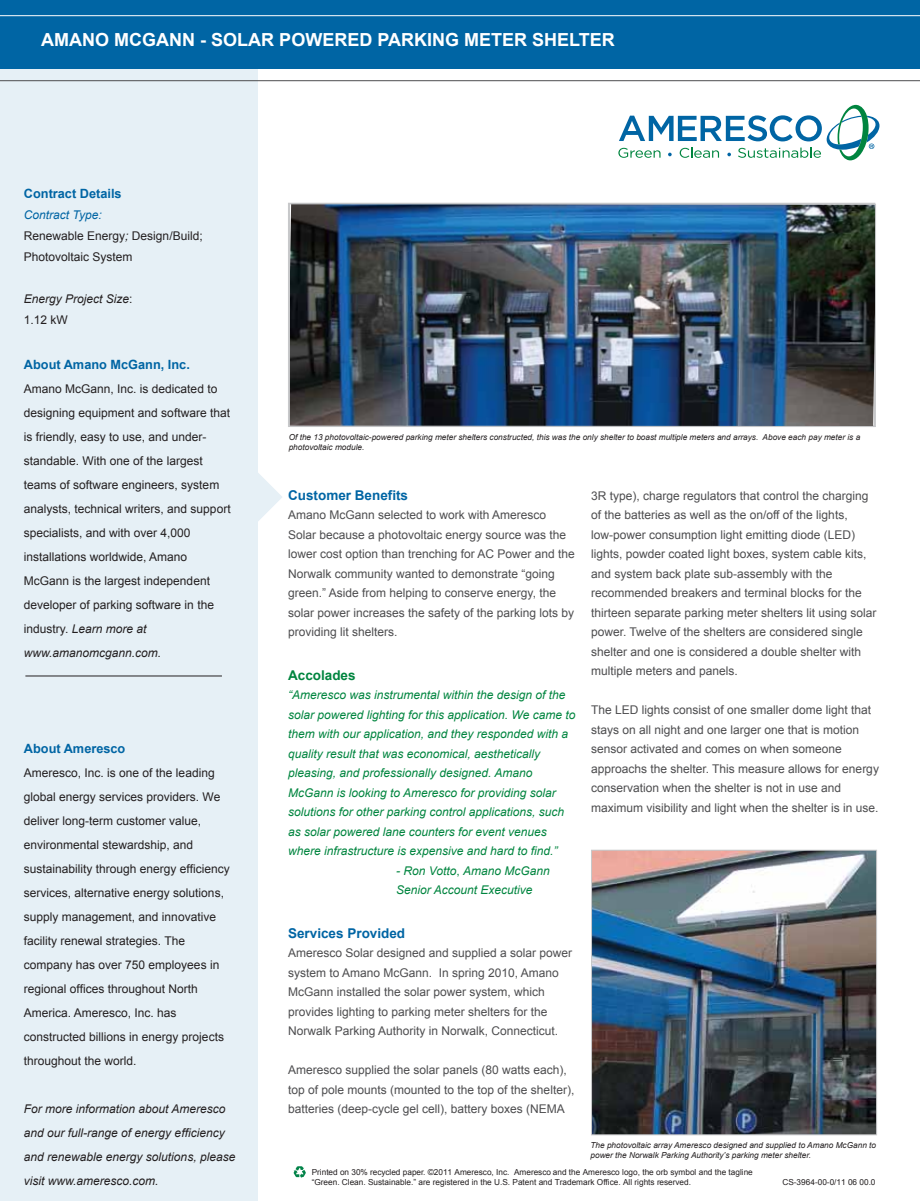
<style>
.page{position:relative;width:920px;height:1201px;background:#fff}
.page>*{position:absolute;margin:0;border:0;box-sizing:border-box;transform-origin:0 0}
.t1{font:700 18px "Arial";color:#fff}
.t2{font:700 13.5px "Arial";color:#0065a4}
.t3{font:700 13.5px "Arial";color:#00853f}
.t4{font:700 12.75px "Arial";color:#0065a4}
.t5{font:12px/19.5px "Arial";color:#4d4d4f}
.t6{font:12px/24px "Arial";color:#231f20}
.t7{font:italic 12px/19.5px "Arial";color:#00853f}
.t8{font:italic 12px/24px "Arial";color:#231f20}
.t9{font:italic 8.25px/9.9px "Arial";color:#231f20}
.t10{font:8.25px/9.9px "Arial";color:#231f20}
.s1{font-style:italic;color:#0065a4}
.s2{font-style:italic}
.s3{font-style:normal}
</style>
<div class="page">
<svg style="left:258px;top:473px;width:24px;height:48px"></svg>
<div style="left:0;top:60px;width:258px;height:1141px;background:#e6f0f6"></div>
<div style="left:0;top:0;width:920px;height:69px;background:#0065a4"></div>
<hr style="left:0;top:80px;width:920px;height:1px;background:#4d4d4f">
<hr style="left:0;top:15px;width:920px;height:1px;background:#fff">
<hr style="left:25px;top:675px;width:197px;height:1px;background:#231f20">
<img style="left:291px;top:205px;width:583px;height:220px">
<div style="left:289px;top:203px;width:587px;height:224px;border:1px solid #c7c8ca"></div>
<img style="left:593px;top:851px;width:282px;height:282px">
<div style="left:591px;top:849px;width:286px;height:286px;border:1px solid #c7c8ca"></div>
<svg style="left:618px;top:105px;width:261px;height:55px"></svg>
<svg style="left:293px;top:1166px;width:13px;height:12px"></svg>
<h1 class="t1" style="left:41px;top:28px;width:575px">AMANO MCGANN - SOLAR POWERED PARKING METER SHELTER</h1>
<p class="t4" style="left:24px;top:185px;width:99px">Contract Details</p>
<p class="t6" style="left:24px;top:204px;width:180px;line-height:21px"><span class="s1">Contract Type:<br></span>Renewable Energy<span class="s2">;</span> Design/Build;<br>Photovoltaic System</p>
<p class="t8" style="left:24px;top:288px;width:110px;line-height:21px">Energy Project Size<span class="s3">:<br>1.12 kW</span></p>
<p class="t4" style="left:24px;top:356px;width:168px">About Amano McGann, Inc.</p>
<p class="t6" style="left:24px;top:377px;width:208px">Amano McGann, Inc. is dedicated to designing equipment and software that is friendly, easy to use, and under&shy;standable. With one of the largest teams of software engineers, system analysts, technical writers, and support specialists, and with over 4,000 installations worldwide, Amano McGann is the largest independent developer of parking software in the industry. <span class="s2">Learn more at www.amanomcgann.com.</span></p>
<p class="t4" style="left:24px;top:740px;width:103px">About Ameresco</p>
<p class="t6" style="left:24px;top:761px;width:207px">Ameresco, Inc. is one of the leading global energy services providers. We deliver long-term customer value, environmental stewardship, and sustainability through energy efficiency services, alternative energy solutions, supply management, and innovative facility renewal strategies. The company has over 750 employees in regional offices throughout North America. Ameresco, Inc. has constructed billions in energy projects throughout the world.</p>
<p class="t8" style="left:24px;top:1097px;width:213px">For more information about Ameresco and our full-range of energy efficiency and renewable energy solutions, please visit www.ameresco.com.</p>
<p class="t9" style="left:289px;top:433px;width:573px">Of the 13 photovoltaic-powered parking meter shelters constructed, this was the only shelter to boast multiple meters and arrays. Above each pay meter is a photovoltaic module.</p>
<p class="t2" style="left:288px;top:486px;width:122px">Customer Benefits</p>
<p class="t5" style="left:288px;top:505px;width:288px">Amano McGann selected to work with Ameresco Solar because a photovoltaic energy source was the lower cost option than trenching for AC Power and the Norwalk community wanted to demonstrate “going green.” Aside from helping to conserve energy, the solar power increases the safety of the parking lots by providing lit shelters.</p>
<p class="t3" style="left:288px;top:666px;width:69px">Accolades</p>
<p class="t7" style="left:288px;top:685px;width:289px">“Ameresco was instrumental within the design of the solar powered lighting for this application. We came to them with our application, and they responded with a quality result that was economical, aesthetically pleasing, and professionally designed. Amano McGann is looking to Ameresco for providing solar solutions for other parking control applications, such as solar powered lane counters for event venues where infrastructure is expensive and hard to find.”</p>
<p class="t7" style="left:396px;top:861px;width:155px">- Ron Votto<span class="s3">,</span> Amano McGann<br>Senior Account Executive</p>
<p class="t2" style="left:288px;top:924px;width:119px">Services Provided</p>
<p class="t5" style="left:288px;top:943px;width:286px">Ameresco Solar designed and supplied a solar power system to Amano McGann. In spring 2010, Amano McGann installed the solar power system, which provides lighting to parking meter shelters for the Norwalk Parking Authority in Norwalk, Connecticut.</p>
<p class="t5" style="left:288px;top:1060px;width:288px">Ameresco supplied the solar panels (80 watts each), top of pole mounts (mounted to the top of the shelter), batteries (deep-cycle gel cell), battery boxes (NEMA</p>
<p class="t5" style="left:591px;top:486px;width:287px">3R type), charge regulators that control the charging of the batteries as well as the on/off of the lights, low-power consumption light emitting diode (LED) lights, powder coated light boxes, system cable kits, and system back plate sub-assembly with the recommended breakers and terminal blocks for the thirteen separate parking meter shelters lit using solar power. Twelve of the shelters are considered single shelter and one is considered a double shelter with multiple meters and panels.</p>
<p class="t5" style="left:591px;top:700px;width:289px">The LED lights consist of one smaller dome light that stays on all night and one larger one that is motion sensor activated and comes on when someone approachs the shelter. This measure allows for energy conservation when the shelter is not in use and maximum visibility and light when the shelter is in use.</p>
<p class="t9" style="left:590px;top:1140px;width:287px">The photovoltaic array Ameresco designed and supplied to Amano McGann to power the Norwalk Parking Authority’s parking meter shelter.</p>
<p class="t10" style="left:312px;top:1167px;width:443px">Printed on 30% recycled paper. ©2011 Ameresco, Inc. Ameresco and the Ameresco logo, the orb symbol and the tagline “Green. Clean. Sustainable.” are registered in the U.S. Patent and Trademark Office. All rights reserved.</p>
<p class="t10" style="left:782px;top:1177px;width:95px">CS-3964-00-0/11 06 00.0</p>
</div>
